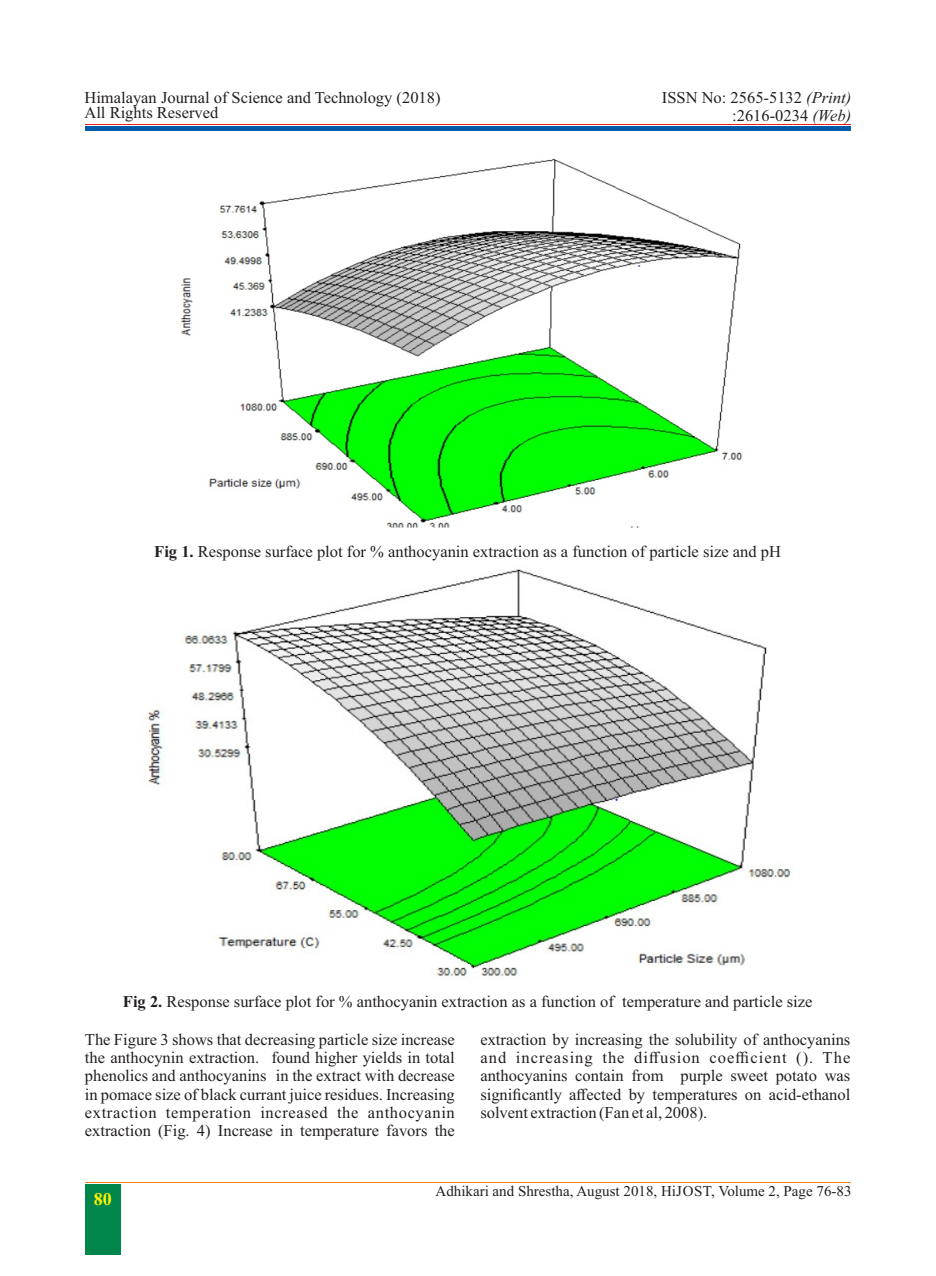
<style>
.page{position:relative;width:936px;height:1276px;background:#fff}
.page>*{position:absolute;margin:0;border:0;box-sizing:border-box;transform-origin:0 0}
.t1{font:700 18px "Times New Roman";color:#fff200}
.t2{font:16.5px/18.3px "Times New Roman";color:#231f20;text-align:justify}
.t3{font:15px "Times New Roman";color:#231f20}
.s1{font-style:italic}
.s2{font-weight:700}
</style>
<div class="page">
<img style="left:180px;top:158px;width:563px;height:369px">
<img style="left:147px;top:569px;width:644px;height:408px">
<hr style="left:85px;top:127px;width:765px;height:4px;background:#005aaa">
<hr style="left:85px;top:125px;width:765px;height:1px;background:#ed1c24">
<div style="left:85px;top:1184px;width:36px;height:70px;background:#00854a"></div>
<hr style="left:85px;top:1182px;width:765px;height:1px;background:#f5821f">
<p class="t2" style="left:84px;top:91px;width:357px;line-height:15.9px">Himalayan Journal of Science and Technology (2018)<br>All Rights Reserved</p>
<p class="t2" style="left:661px;top:89px;width:191px;text-align:right">ISSN No: 2565-5132 <span class="s1">(Print) </span>:2616-0234 <span class="s1">(Web)</span></p>
<p class="t2" style="left:154px;top:544px;width:628px"><span class="s2">Fig 1.</span> Response surface plot for % anthocyanin extraction as a function of particle size and pH</p>
<p class="t2" style="left:123px;top:993px;width:691px"><span class="s2">Fig 2.</span> Response surface plot for % anthocyanin extraction as a function of temperature and particle size</p>
<p class="t2" style="left:85px;top:1031px;width:371px">The Figure 3 shows that decreasing particle size increase the anthocynin extraction. found higher yields in total phenolics and anthocyanins in the extract with decrease in pomace size of black currant juice residues. Increasing extraction temperation increased the anthocyanin extraction (Fig. 4) Increase in temperature favors the</p>
<p class="t2" style="left:480px;top:1031px;width:371px">extraction by increasing the solubility of anthocyanins and increasing the diffusion coefficient (). The anthocyanins contain from purple sweet potato was significantly affected by temperatures on acid-ethanol solvent extraction (Fan et al, 2008).</p>
<p class="t1" style="left:94px;top:1192px;width:20px">80</p>
<p class="t3" style="left:435px;top:1185px;width:417px">Adhikari and Shrestha, August 2018, HiJOST, Volume 2, Page 76-83</p>
</div>
